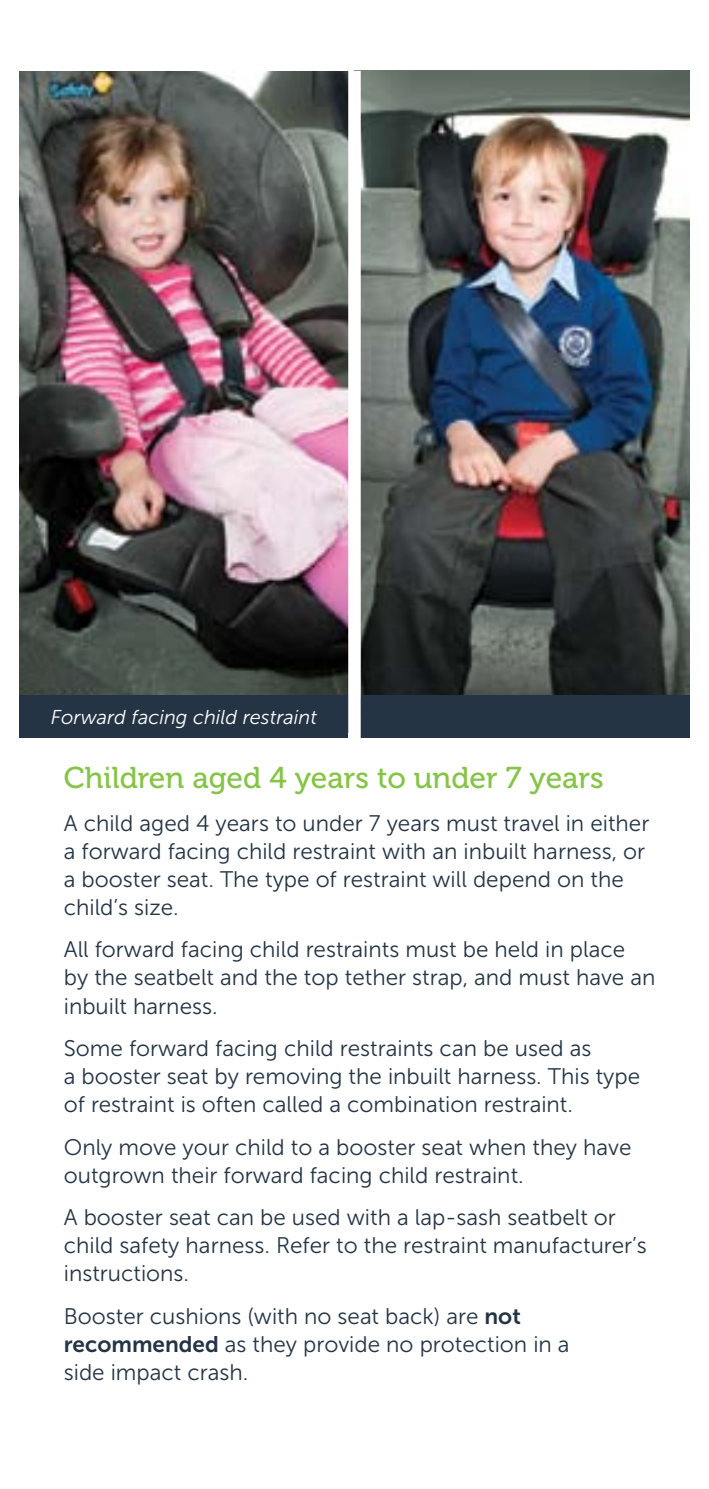
<style>
.page{position:relative;width:709px;height:1489px;background:#fff}
.page>*{position:absolute;margin:0;border:0;box-sizing:border-box;transform-origin:0 0}
.t1{font:30px "Museo 500";color:#85c446}
.t2{font:22.5px/28px "Museo Sans 300";color:#243444}
.t3{font:italic 20px "Museo Sans 300";color:#fff}
.s1{font-family:"Museo Sans 700"}
</style>
<div class="page">
<img style="left:20px;top:71px;width:328px;height:623px">
<img style="left:361px;top:71px;width:328px;height:623px">
<div style="left:20px;top:694px;width:328px;height:43px;background:#243444"></div>
<div style="left:361px;top:694px;width:328px;height:43px;background:#243444"></div>
<p class="t3" style="left:51px;top:706px;width:268px">Forward facing child restraint</p>
<h1 class="t1" style="left:64px;top:761px;width:541px">Children aged 4 years to under 7 years</h1>
<p class="t2" style="left:64px;top:809px;width:587px">A child aged 4 years to under 7 years must travel in either a forward facing child restraint with an inbuilt harness, or a booster seat. The type of restraint will depend on the child’s size.</p>
<p class="t2" style="left:64px;top:935px;width:593px">All forward facing child restraints must be held in place<br>by the seatbelt and the top tether strap, and must have an inbuilt harness.</p>
<p class="t2" style="left:64px;top:1034px;width:578px">Some forward facing child restraints can be used as<br>a booster seat by removing the inbuilt harness. This type of restraint is often called a combination restraint.</p>
<p class="t2" style="left:64px;top:1132px;width:569px">Only move your child to a booster seat when they have outgrown their forward facing child restraint.</p>
<p class="t2" style="left:64px;top:1203px;width:584px">A booster seat can be used with a lap-sash seatbelt or child safety harness. Refer to the restraint manufacturer’s instructions.</p>
<p class="t2" style="left:64px;top:1301px;width:507px">Booster cushions (with no seat back) are <span class="s1">not recommended</span> as they provide no protection in a side impact crash.</p>
</div>
